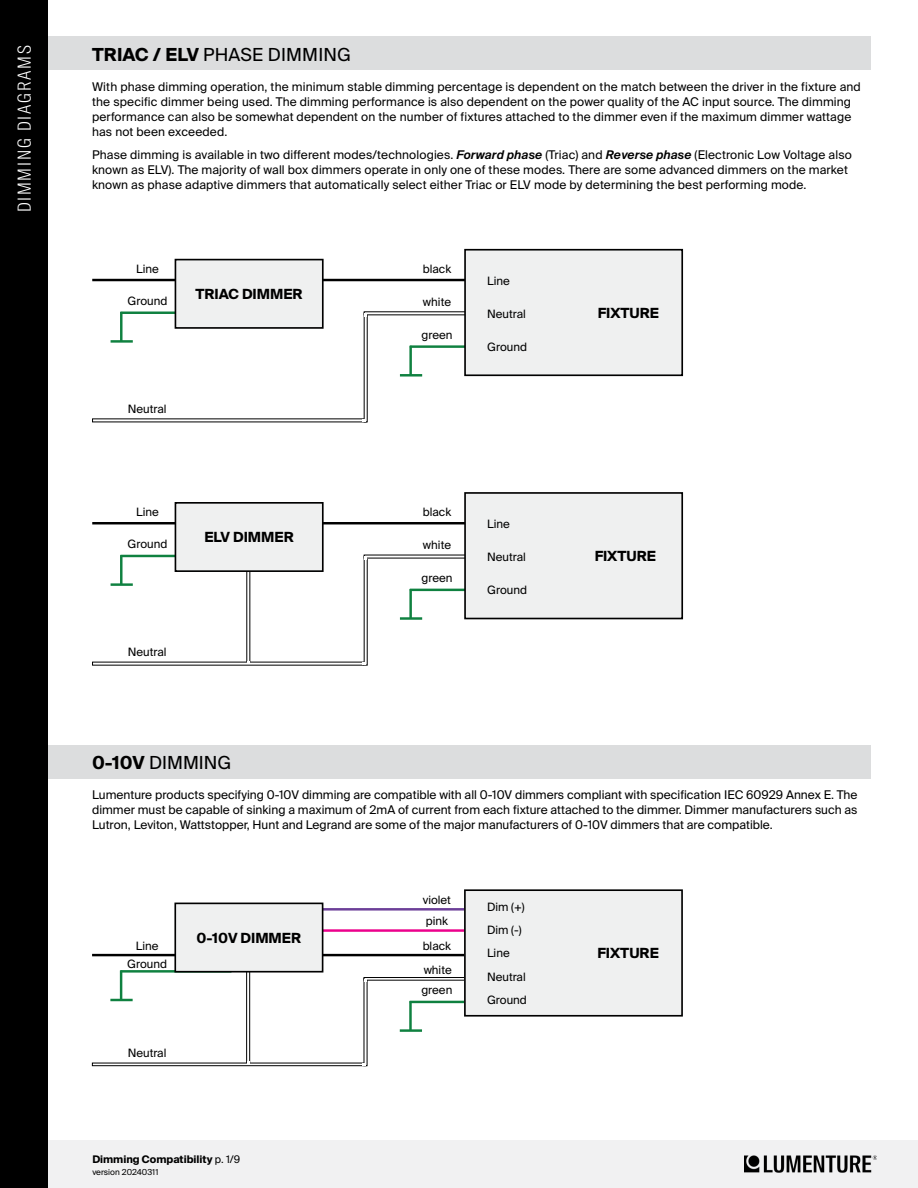
<style>
.page{position:relative;width:918px;height:1188px;background:#fff}
.page>*{position:absolute;margin:0;border:0;box-sizing:border-box;transform-origin:0 0}
.t1{font:18px "Suisse Intl";letter-spacing:.01em;color:#000}
.t2{font:300 18px "Suisse Intl Cond";letter-spacing:.1em;color:#fff}
.t3{font:700 13.95px "Suisse Intl";color:#000}
.t4{font:12px/15px "Suisse Intl";letter-spacing:.01em;color:#000}
.t5{font:11.55px/23.1px "Suisse Intl";color:#000}
.t6{font:700 10.5px "Suisse Intl";color:#000}
.t7{font:8.25px "Suisse Intl";color:#000}
.s1{font-weight:700}
.s2{font-weight:600;font-style:italic}
.s3{font-weight:400}
</style>
<div class="page">
<div style="left:0;top:1141px;width:918px;height:47px;background:#f1f1f2"></div>
<img style="left:744px;top:1156px;width:133px;height:16px">
<div style="left:48px;top:36px;width:823px;height:34px;background:#dcddde"></div>
<hr style="left:92px;top:279px;width:378px;height:2px;background:#000">
<hr style="left:120px;top:312px;width:112px;height:2px;background:#0f8140">
<hr style="left:120px;top:312px;width:3px;height:30px;background:#0f8140">
<hr style="left:111px;top:340px;width:22px;height:3px;background:#0f8140">
<hr style="left:410px;top:345px;width:111px;height:3px;background:#0f8140">
<div style="left:175px;top:260px;width:148px;height:68px;background:#eff0f0"></div>
<div style="left:175px;top:259px;width:149px;height:70px;border:2px solid #000"></div>
<div style="left:465px;top:250px;width:217px;height:125px;background:#eff0f0"></div>
<div style="left:464px;top:249px;width:219px;height:127px;border:2px solid #000"></div>
<hr style="left:409px;top:346px;width:3px;height:29px;background:#0f8140">
<hr style="left:400px;top:374px;width:22px;height:3px;background:#0f8140">
<hr style="left:92px;top:522px;width:378px;height:2px;background:#000">
<hr style="left:120px;top:555px;width:112px;height:2px;background:#0f8140">
<hr style="left:120px;top:555px;width:3px;height:30px;background:#0f8140">
<hr style="left:111px;top:583px;width:22px;height:3px;background:#0f8140">
<hr style="left:410px;top:589px;width:111px;height:2px;background:#0f8140">
<div style="left:175px;top:503px;width:148px;height:68px;background:#eff0f0"></div>
<div style="left:175px;top:502px;width:149px;height:70px;border:2px solid #000"></div>
<div style="left:465px;top:493px;width:217px;height:126px;background:#eff0f0"></div>
<div style="left:464px;top:492px;width:219px;height:127px;border:2px solid #000"></div>
<hr style="left:409px;top:589px;width:3px;height:30px;background:#0f8140">
<hr style="left:400px;top:617px;width:22px;height:3px;background:#0f8140">
<div style="left:47px;top:746px;width:824px;height:33px;background:#dcddde"></div>
<div style="left:246px;top:955px;width:4px;height:110px;border:1px solid #000"></div>
<hr style="left:92px;top:954px;width:378px;height:2px;background:#000">
<hr style="left:179px;top:929px;width:291px;height:3px;background:#ec008c">
<hr style="left:120px;top:970px;width:111px;height:3px;background:#0f8140">
<hr style="left:179px;top:908px;width:291px;height:3px;background:#6c3f98">
<hr style="left:120px;top:971px;width:2px;height:29px;background:#0f8140">
<hr style="left:110px;top:999px;width:23px;height:2px;background:#0f8140">
<hr style="left:410px;top:1001px;width:111px;height:2px;background:#0f8140">
<div style="left:92px;top:1063px;width:274px;height:3px;border:1px solid #000"></div>
<div style="left:364px;top:977px;width:109px;height:3px;border:1px solid #000"></div>
<div style="left:175px;top:903px;width:148px;height:69px;background:#eff0f0"></div>
<div style="left:174px;top:903px;width:149px;height:70px;border:2px solid #000"></div>
<div style="left:465px;top:890px;width:217px;height:126px;background:#eff0f0"></div>
<div style="left:464px;top:889px;width:219px;height:128px;border:2px solid #000"></div>
<hr style="left:409px;top:1001px;width:3px;height:30px;background:#0f8140">
<hr style="left:400px;top:1029px;width:22px;height:3px;background:#0f8140">
<div style="left:0;top:0;width:47px;height:1188px;background:#000"></div>
<h1 class="t2" style="left:14px;top:212px;width:169px;rotate:-90deg">DIMMING DIAGRAMS</h1>
<h1 class="t1" style="left:92px;top:44px;width:261px"><span class="s1">TRIAC / ELV</span> PHASE DIMMING</h1>
<p class="t4" style="left:92px;top:80px;width:770px">With phase dimming operation, the minimum stable dimming percentage is dependent on the match between the driver in the fixture and the specific dimmer being used. The dimming performance is also dependent on the power quality of the AC input source. The dimming performance can also be somewhat dependent on the number of fixtures attached to the dimmer even if the maximum dimmer wattage has not been exceeded.</p>
<p class="t4" style="left:92px;top:147px;width:761px">Phase dimming is available in two different modes/technologies. <span class="s2">Forward phase</span> (Triac) and <span class="s2">Reverse phase</span> (Electronic Low Voltage also known as ELV). The majority of wall box dimmers operate in only one of these modes. There are some advanced dimmers on the market known as phase adaptive dimmers that automatically select either Triac or ELV mode by determining the best performing mode.</p>
<p class="t5" style="left:136px;top:257px;width:24px">Line</p>
<p class="t5" style="left:423px;top:257px;width:30px">black</p>
<p class="t5" style="left:127px;top:289px;width:41px">Ground</p>
<p class="t3" style="left:196px;top:286px;width:109px">TRIAC DIMMER</p>
<p class="t5" style="left:423px;top:290px;width:30px">white</p>
<p class="t5" style="left:128px;top:398px;width:40px">Neutral</p>
<p class="t5" style="left:422px;top:324px;width:32px">green</p>
<p class="t5" style="left:487px;top:269px;width:24px">Line</p>
<p class="t5" style="left:487px;top:302px;width:40px">Neutral</p>
<p class="t5" style="left:487px;top:335px;width:41px">Ground</p>
<p class="t5" style="left:136px;top:500px;width:24px">Line</p>
<p class="t5" style="left:423px;top:500px;width:30px">black</p>
<p class="t5" style="left:127px;top:533px;width:41px">Ground</p>
<p class="t3" style="left:204px;top:529px;width:91px">ELV DIMMER</p>
<p class="t5" style="left:423px;top:534px;width:30px">white</p>
<p class="t5" style="left:128px;top:641px;width:40px">Neutral</p>
<p class="t5" style="left:422px;top:567px;width:32px">green</p>
<p class="t5" style="left:487px;top:512px;width:24px">Line</p>
<p class="t5" style="left:487px;top:545px;width:40px">Neutral</p>
<p class="t5" style="left:487px;top:578px;width:41px">Ground</p>
<p class="t3" style="left:598px;top:305px;width:63px">FIXTURE</p>
<p class="t3" style="left:595px;top:548px;width:63px">FIXTURE</p>
<h1 class="t1" style="left:92px;top:753px;width:141px"><span class="s1">0-10V</span> DIMMING</h1>
<p class="t4" style="left:92px;top:788px;width:767px;text-align:justify">Lumenture products specifying 0-10V dimming are compatible with all 0-10V dimmers compliant with specification IEC 60929 Annex E. The dimmer must be capable of sinking a maximum of 2mA of current from each fixture attached to the dimmer. Dimmer manufacturers such as Lutron, Leviton, Wattstopper, Hunt and Legrand are some of the major manufacturers of 0-10V dimmers that are compatible.</p>
<p class="t5" style="left:423px;top:889px;width:30px">violet</p>
<p class="t5" style="left:426px;top:910px;width:24px">pink</p>
<p class="t3" style="left:197px;top:930px;width:106px">0-10V DIMMER</p>
<p class="t5" style="left:136px;top:934px;width:24px">Line</p>
<p class="t5" style="left:423px;top:934px;width:30px">black</p>
<p class="t5" style="left:127px;top:952px;width:41px">Ground</p>
<p class="t5" style="left:424px;top:958px;width:30px">white</p>
<p class="t5" style="left:128px;top:1041px;width:40px">Neutral</p>
<p class="t5" style="left:421px;top:979px;width:32px">green</p>
<p class="t5" style="left:487px;top:896px;width:41px">Dim (+)<br>Dim (-)<br>Line<br>Neutral<br>Ground</p>
<p class="t6" style="left:92px;top:1153px;width:149px">Dimming Compatibility <span class="s3">p. 1/9</span></p>
<p class="t7" style="left:92px;top:1167px;width:68px">version 20240311</p>
<p class="t3" style="left:598px;top:945px;width:63px">FIXTURE</p>
</div>
